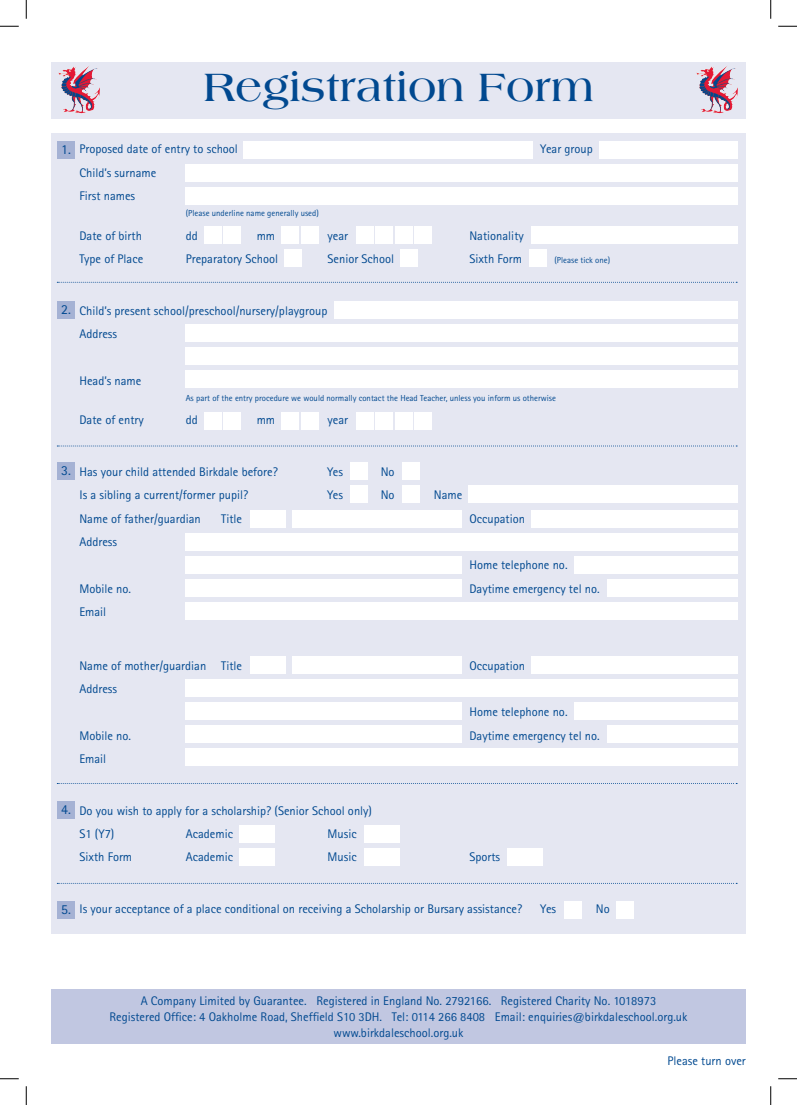
<style>
.page{position:relative;width:797px;height:1105px;background:#fff}
.page>*{position:absolute;margin:0;border:0;box-sizing:border-box;transform-origin:0 0}
.t1{font:700 42.5px "Americana";color:#014990}
.t2{font:13.75px "Rotis Sans Serif";color:#014990}
.t3{font:12.5px/16.2px "Rotis Sans Serif";color:#014990;text-align:center}
.t4{font:8.75px "Rotis Sans Serif";color:#014990}
</style>
<div class="page">
<div style="left:51px;top:133px;width:695px;height:800px;background:#e5e7f2"></div>
<div style="left:51px;top:62px;width:695px;height:56px;background:#e5e7f2"></div>
<div style="left:51px;top:989px;width:695px;height:54px;background:#c1c7e1"></div>
<img style="left:58px;top:66px;width:42px;height:48px">
<img style="left:696px;top:66px;width:42px;height:48px">
<div style="left:57px;top:141px;width:18px;height:18px;background:#a5b2d4"></div>
<div style="left:57px;top:301px;width:18px;height:18px;background:#a5b2d4"></div>
<div style="left:57px;top:462px;width:18px;height:18px;background:#a5b2d4"></div>
<div style="left:57px;top:801px;width:18px;height:18px;background:#a5b2d4"></div>
<div style="left:57px;top:901px;width:18px;height:17px;background:#a5b2d4"></div>
<div style="left:243px;top:141px;width:290px;height:18px;background:#fff"></div>
<div style="left:185px;top:164px;width:553px;height:18px;background:#fff"></div>
<div style="left:185px;top:187px;width:553px;height:18px;background:#fff"></div>
<div style="left:334px;top:301px;width:404px;height:18px;background:#fff"></div>
<div style="left:185px;top:324px;width:553px;height:18px;background:#fff"></div>
<div style="left:185px;top:347px;width:553px;height:18px;background:#fff"></div>
<div style="left:185px;top:370px;width:553px;height:18px;background:#fff"></div>
<div style="left:204px;top:226px;width:17px;height:18px;background:#fff"></div>
<div style="left:204px;top:412px;width:17px;height:18px;background:#fff"></div>
<div style="left:281px;top:226px;width:18px;height:18px;background:#fff"></div>
<div style="left:281px;top:412px;width:18px;height:18px;background:#fff"></div>
<div style="left:284px;top:249px;width:18px;height:18px;background:#fff"></div>
<div style="left:400px;top:249px;width:18px;height:18px;background:#fff"></div>
<div style="left:529px;top:249px;width:17px;height:18px;background:#fff"></div>
<div style="left:356px;top:226px;width:17px;height:18px;background:#fff"></div>
<div style="left:356px;top:412px;width:17px;height:18px;background:#fff"></div>
<div style="left:350px;top:462px;width:18px;height:18px;background:#fff"></div>
<div style="left:350px;top:485px;width:18px;height:18px;background:#fff"></div>
<div style="left:250px;top:510px;width:35px;height:18px;background:#fff"></div>
<div style="left:250px;top:656px;width:35px;height:18px;background:#fff"></div>
<div style="left:239px;top:825px;width:36px;height:18px;background:#fff"></div>
<div style="left:239px;top:848px;width:36px;height:18px;background:#fff"></div>
<div style="left:364px;top:825px;width:35px;height:18px;background:#fff"></div>
<div style="left:364px;top:848px;width:35px;height:18px;background:#fff"></div>
<div style="left:507px;top:848px;width:35px;height:18px;background:#fff"></div>
<div style="left:292px;top:510px;width:170px;height:18px;background:#fff"></div>
<div style="left:292px;top:656px;width:170px;height:18px;background:#fff"></div>
<div style="left:185px;top:533px;width:553px;height:18px;background:#fff"></div>
<div style="left:185px;top:679px;width:553px;height:18px;background:#fff"></div>
<div style="left:185px;top:556px;width:277px;height:18px;background:#fff"></div>
<div style="left:185px;top:702px;width:277px;height:18px;background:#fff"></div>
<div style="left:531px;top:510px;width:207px;height:18px;background:#fff"></div>
<div style="left:531px;top:656px;width:207px;height:18px;background:#fff"></div>
<div style="left:574px;top:556px;width:164px;height:18px;background:#fff"></div>
<div style="left:574px;top:702px;width:164px;height:18px;background:#fff"></div>
<div style="left:607px;top:579px;width:131px;height:18px;background:#fff"></div>
<div style="left:607px;top:725px;width:131px;height:18px;background:#fff"></div>
<div style="left:185px;top:579px;width:277px;height:18px;background:#fff"></div>
<div style="left:185px;top:725px;width:277px;height:18px;background:#fff"></div>
<div style="left:185px;top:602px;width:553px;height:18px;background:#fff"></div>
<div style="left:185px;top:748px;width:553px;height:18px;background:#fff"></div>
<div style="left:395px;top:226px;width:18px;height:18px;background:#fff"></div>
<div style="left:395px;top:412px;width:18px;height:18px;background:#fff"></div>
<div style="left:402px;top:462px;width:18px;height:18px;background:#fff"></div>
<div style="left:402px;top:485px;width:18px;height:18px;background:#fff"></div>
<div style="left:469px;top:485px;width:269px;height:18px;background:#fff"></div>
<div style="left:223px;top:226px;width:18px;height:18px;background:#fff"></div>
<div style="left:223px;top:412px;width:18px;height:18px;background:#fff"></div>
<div style="left:301px;top:226px;width:18px;height:18px;background:#fff"></div>
<div style="left:301px;top:412px;width:18px;height:18px;background:#fff"></div>
<div style="left:375px;top:226px;width:18px;height:18px;background:#fff"></div>
<div style="left:375px;top:412px;width:18px;height:18px;background:#fff"></div>
<div style="left:414px;top:226px;width:18px;height:18px;background:#fff"></div>
<div style="left:414px;top:412px;width:18px;height:18px;background:#fff"></div>
<div style="left:531px;top:226px;width:207px;height:18px;background:#fff"></div>
<div style="left:599px;top:141px;width:139px;height:18px;background:#fff"></div>
<div style="left:564px;top:901px;width:17px;height:17px;background:#fff"></div>
<div style="left:615px;top:901px;width:18px;height:17px;background:#fff"></div>
<svg style="left:57px;top:282px;width:680px;height:1px"></svg>
<svg style="left:57px;top:446px;width:680px;height:1px"></svg>
<svg style="left:57px;top:783px;width:680px;height:1px"></svg>
<svg style="left:57px;top:883px;width:680px;height:1px"></svg>
<svg style="left:0;top:25px;width:19px;height:2px"></svg>
<svg style="left:778px;top:25px;width:19px;height:2px"></svg>
<svg style="left:0;top:1078px;width:19px;height:1px"></svg>
<svg style="left:778px;top:1078px;width:19px;height:1px"></svg>
<svg style="left:25px;top:0;width:2px;height:19px"></svg>
<svg style="left:25px;top:1086px;width:2px;height:19px"></svg>
<svg style="left:770px;top:0;width:1px;height:19px"></svg>
<svg style="left:770px;top:1086px;width:1px;height:19px"></svg>
<p class="t1" style="left:203px;top:63px;width:392px">Registration Form</p>
<p class="t2" style="left:61px;top:141px;width:11px">1.</p>
<p class="t2" style="left:61px;top:301px;width:11px">2.</p>
<p class="t3" style="left:79px;top:141px;width:160px">Proposed date of entry to school</p>
<p class="t3" style="left:540px;top:141px;width:54px">Year group</p>
<p class="t3" style="left:79px;top:164px;width:78px">Child’s surname</p>
<p class="t3" style="left:79px;top:187px;width:57px">First names</p>
<p class="t4" style="left:186px;top:208px;width:134px">(Please underline name generally used)</p>
<p class="t3" style="left:79px;top:227px;width:64px">Date of birth</p>
<p class="t3" style="left:186px;top:227px;width:14px">dd</p>
<p class="t3" style="left:257px;top:227px;width:20px">mm</p>
<p class="t3" style="left:327px;top:227px;width:22px">year</p>
<p class="t3" style="left:469px;top:227px;width:56px">Nationality</p>
<p class="t3" style="left:79px;top:250px;width:65px">Type of Place</p>
<p class="t3" style="left:186px;top:250px;width:94px">Preparatory School</p>
<p class="t3" style="left:327px;top:250px;width:68px">Senior School</p>
<p class="t3" style="left:469px;top:250px;width:54px">Sixth Form</p>
<p class="t4" style="left:554px;top:255px;width:57px">(Please tick one)</p>
<p class="t3" style="left:79px;top:302px;width:249px">Child’s present school/preschool/nursery/playgroup</p>
<p class="t3" style="left:79px;top:325px;width:39px">Address</p>
<p class="t3" style="left:79px;top:372px;width:64px">Head’s name</p>
<p class="t4" style="left:186px;top:393px;width:372px">As part of the entry procedure we would normally contact the Head Teacher, unless you inform us otherwise</p>
<p class="t3" style="left:79px;top:412px;width:66px">Date of entry</p>
<p class="t3" style="left:186px;top:412px;width:14px">dd</p>
<p class="t3" style="left:257px;top:412px;width:20px">mm</p>
<p class="t3" style="left:327px;top:412px;width:22px">year</p>
<p class="t2" style="left:61px;top:462px;width:11px">3.</p>
<p class="t3" style="left:79px;top:463px;width:200px">Has your child attended Birkdale before?</p>
<p class="t3" style="left:327px;top:463px;width:17px">Yes</p>
<p class="t3" style="left:381px;top:463px;width:15px">No</p>
<p class="t3" style="left:79px;top:487px;width:170px">Is a sibling a current/former pupil?</p>
<p class="t3" style="left:327px;top:487px;width:17px">Yes</p>
<p class="t3" style="left:381px;top:487px;width:15px">No</p>
<p class="t3" style="left:434px;top:487px;width:30px">Name</p>
<p class="t3" style="left:79px;top:510px;width:123px">Name of father/guardian</p>
<p class="t3" style="left:221px;top:510px;width:22px">Title</p>
<p class="t3" style="left:469px;top:510px;width:57px">Occupation</p>
<p class="t3" style="left:79px;top:533px;width:39px">Address</p>
<p class="t3" style="left:469px;top:557px;width:100px">Home telephone no.</p>
<p class="t3" style="left:79px;top:580px;width:53px">Mobile no.</p>
<p class="t3" style="left:469px;top:580px;width:132px">Daytime emergency tel no.</p>
<p class="t3" style="left:79px;top:603px;width:28px">Email</p>
<p class="t3" style="left:79px;top:657px;width:164px">Name of mother/guardian Title</p>
<p class="t3" style="left:469px;top:657px;width:57px">Occupation</p>
<p class="t3" style="left:79px;top:680px;width:39px">Address</p>
<p class="t3" style="left:469px;top:704px;width:100px">Home telephone no.</p>
<p class="t3" style="left:79px;top:727px;width:53px">Mobile no.</p>
<p class="t3" style="left:469px;top:727px;width:132px">Daytime emergency tel no.</p>
<p class="t3" style="left:79px;top:750px;width:28px">Email</p>
<p class="t2" style="left:61px;top:801px;width:11px">4.</p>
<p class="t3" style="left:79px;top:802px;width:294px">Do you wish to apply for a scholarship? (Senior School only)</p>
<p class="t3" style="left:79px;top:826px;width:36px">S1 (Y7)</p>
<p class="t3" style="left:186px;top:826px;width:49px">Academic</p>
<p class="t3" style="left:327px;top:826px;width:31px">Music</p>
<p class="t3" style="left:79px;top:849px;width:54px">Sixth Form</p>
<p class="t3" style="left:186px;top:849px;width:49px">Academic</p>
<p class="t3" style="left:327px;top:849px;width:31px">Music</p>
<p class="t3" style="left:469px;top:849px;width:32px">Sports</p>
<p class="t2" style="left:61px;top:901px;width:11px">5.</p>
<p class="t3" style="left:79px;top:901px;width:444px">Is your acceptance of a place conditional on receiving a Scholarship or Bursary assistance?</p>
<p class="t3" style="left:540px;top:901px;width:17px">Yes</p>
<p class="t3" style="left:596px;top:901px;width:15px">No</p>
<p class="t3" style="left:109px;top:992px;width:579px">A Company Limited by Guarantee. Registered in England No. 2792166. Registered Charity No. 1018973<br>Registered Office: 4 Oakholme Road, Sheffield S10 3DH. Tel: 0114 266 8408 Email: enquiries@birkdaleschool.org.uk</p>
<p class="t3" style="left:333px;top:1024px;width:132px">www.birkdaleschool.org.uk</p>
<p class="t3" style="left:667px;top:1053px;width:80px">Please turn over</p>
</div>
